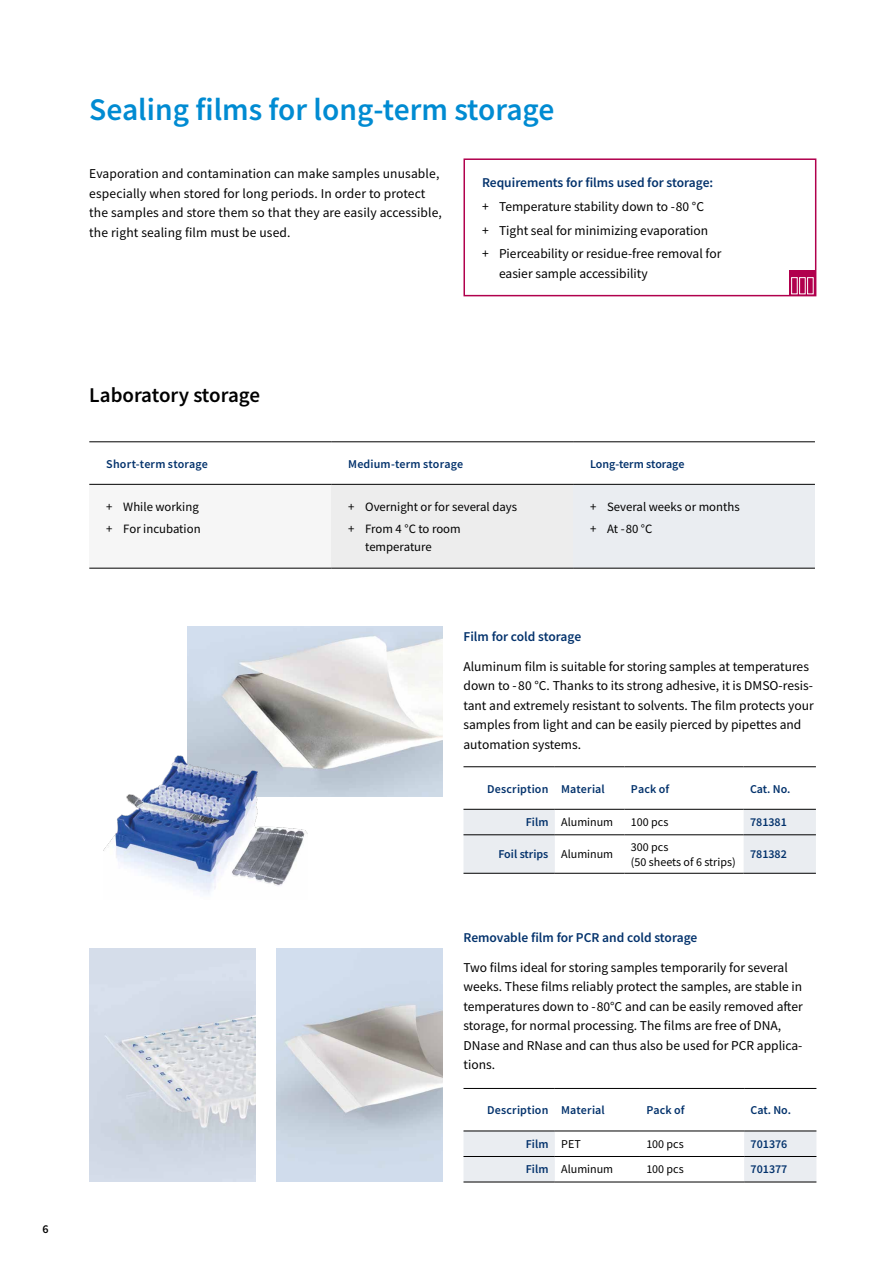
<style>
.page{position:relative;width:893px;height:1263px;background:#fff}
.page>*{position:absolute;margin:0;border:0;box-sizing:border-box;transform-origin:0 0}
.t1{font:600 31.5px "Source Sans Pro";color:#008bd2}
.t2{font:600 21px "Source Sans Pro";color:#000}
.t3{font:13.5px/19.5px "Source Sans Pro";color:#000}
.t4{font:600 13.5px "Source Sans Pro";color:#03326c}
.t5{font:12.75px/22.2px "Source Sans Pro";color:#000}
.t6{font:600 12px "Source Sans Pro";letter-spacing:.01em;color:#03326c}
.t7{font:12px/15px "Source Sans Pro";color:#000}
.t8{font:600 12px "Source Sans Pro";color:#000}
.s1{font-weight:600;color:#03326c}
.s2{font-weight:400;color:#000}
</style>
<div class="page">
<svg style="left:89px;top:442px;width:726px;height:42px"></svg>
<div style="left:89px;top:484px;width:242px;height:84px;background:#f6f6f6"></div>
<div style="left:331px;top:484px;width:242px;height:84px;background:#ededed"></div>
<div style="left:573px;top:484px;width:242px;height:84px;background:#eaedf1"></div>
<hr style="left:89px;top:568px;width:242px;height:1px;background:#000">
<hr style="left:331px;top:568px;width:242px;height:1px;background:#000">
<hr style="left:573px;top:568px;width:242px;height:1px;background:#000">
<hr style="left:89px;top:441px;width:242px;height:1px;background:#000">
<hr style="left:331px;top:441px;width:242px;height:1px;background:#000">
<hr style="left:573px;top:441px;width:242px;height:1px;background:#000">
<hr style="left:89px;top:484px;width:242px;height:1px;background:#000">
<hr style="left:331px;top:484px;width:242px;height:1px;background:#000">
<hr style="left:573px;top:484px;width:242px;height:1px;background:#000">
<div style="left:463px;top:158px;width:353px;height:138px;border:2px solid #b1004d"></div>
<div style="left:790px;top:270px;width:25px;height:25px;background:#b1004d"></div>
<div style="left:791px;top:277px;width:7px;height:17px;border:1px solid #fff"></div>
<div style="left:799px;top:277px;width:7px;height:17px;border:1px solid #fff"></div>
<div style="left:807px;top:277px;width:7px;height:17px;border:1px solid #fff"></div>
<svg style="left:463px;top:810px;width:353px;height:63px"></svg>
<hr style="left:463px;top:834px;width:92px;height:1px;background:#000">
<hr style="left:555px;top:834px;width:70px;height:1px;background:#000">
<hr style="left:625px;top:834px;width:119px;height:1px;background:#000">
<hr style="left:744px;top:834px;width:72px;height:1px;background:#000">
<hr style="left:463px;top:873px;width:92px;height:1px;background:#000">
<hr style="left:555px;top:873px;width:70px;height:1px;background:#000">
<hr style="left:625px;top:873px;width:119px;height:1px;background:#000">
<hr style="left:744px;top:873px;width:72px;height:1px;background:#000">
<hr style="left:463px;top:766px;width:92px;height:1px;background:#000">
<hr style="left:555px;top:766px;width:70px;height:1px;background:#000">
<hr style="left:625px;top:766px;width:119px;height:1px;background:#000">
<hr style="left:744px;top:766px;width:72px;height:1px;background:#000">
<hr style="left:463px;top:809px;width:92px;height:1px;background:#000">
<hr style="left:555px;top:809px;width:70px;height:1px;background:#000">
<hr style="left:625px;top:809px;width:119px;height:1px;background:#000">
<hr style="left:744px;top:809px;width:72px;height:1px;background:#000">
<img style="left:188px;top:627px;width:255px;height:170px">
<img style="left:103px;top:744px;width:204px;height:150px">
<svg style="left:463px;top:1132px;width:353px;height:50px"></svg>
<hr style="left:463px;top:1156px;width:92px;height:1px;background:#000">
<hr style="left:555px;top:1156px;width:85px;height:1px;background:#000">
<hr style="left:640px;top:1156px;width:104px;height:1px;background:#000">
<hr style="left:744px;top:1156px;width:72px;height:1px;background:#000">
<hr style="left:463px;top:1182px;width:92px;height:1px;background:#000">
<hr style="left:555px;top:1182px;width:85px;height:1px;background:#000">
<hr style="left:640px;top:1182px;width:104px;height:1px;background:#000">
<hr style="left:744px;top:1182px;width:72px;height:1px;background:#000">
<hr style="left:463px;top:1088px;width:92px;height:1px;background:#000">
<hr style="left:555px;top:1088px;width:85px;height:1px;background:#000">
<hr style="left:640px;top:1088px;width:104px;height:1px;background:#000">
<hr style="left:744px;top:1088px;width:72px;height:1px;background:#000">
<hr style="left:463px;top:1131px;width:92px;height:1px;background:#000">
<hr style="left:555px;top:1131px;width:85px;height:1px;background:#000">
<hr style="left:640px;top:1131px;width:104px;height:1px;background:#000">
<hr style="left:744px;top:1131px;width:72px;height:1px;background:#000">
<img style="left:89px;top:948px;width:166px;height:234px">
<img style="left:276px;top:948px;width:166px;height:234px">
<h1 class="t1" style="left:89px;top:89px;width:467px">Sealing films for long-term storage</h1>
<p class="t3" style="left:89px;top:164px;width:354px">Evaporation and contamination can make samples unusable, especially when stored for long periods. In order to protect the samples and store them so that they are easily accessible, the right sealing film must be used.</p>
<p class="t4" style="left:482px;top:174px;width:233px">Requirements for films used for storage:</p>
<p class="t3" style="left:482px;top:194px;width:241px;line-height:23.7px">+ Temperature stability down to -80 °C<br>+ Tight seal for minimizing evaporation<br>+ Pierceability or residue-free removal for</p>
<p class="t3" style="left:499px;top:263px;width:150px">easier sample accessibility</p>
<p class="t8" style="left:43px;top:1221px;width:8px">6</p>
<h2 class="t2" style="left:89px;top:381px;width:172px">Laboratory storage</h2>
<p class="t6" style="left:106px;top:456px;width:103px">Short-term storage</p>
<p class="t6" style="left:348px;top:456px;width:116px">Medium-term storage</p>
<p class="t6" style="left:590px;top:456px;width:96px">Long-term storage</p>
<p class="t5" style="left:106px;top:495px;width:96px">+ While working + For incubation</p>
<p class="t5" style="left:348px;top:495px;width:170px">+ Overnight or for several days + From 4 °C to room</p>
<p class="t5" style="left:365px;top:536px;width:68px">temperature</p>
<p class="t5" style="left:590px;top:495px;width:151px">+ Several weeks or months + At -80 °C</p>
<p class="t4" style="left:463px;top:627px;width:119px">Film for cold storage</p>
<p class="t3" style="left:463px;top:656px;width:352px">Aluminum film is suitable for storing samples at temperatures down to - 80 °C. Thanks to its strong adhesive, it is DMSO-resis&shy;tant and extremely resistant to solvents. The film protects your samples from light and can be easily pierced by pipettes and automation systems.</p>
<p class="t6" style="left:487px;top:781px;width:119px">Description Material</p>
<p class="t6" style="left:631px;top:781px;width:40px">Pack of</p>
<p class="t6" style="left:750px;top:781px;width:42px">Cat. No.</p>
<p class="t7" style="left:526px;top:814px;width:89px"><span class="s1">Film</span> Aluminum</p>
<p class="t7" style="left:631px;top:814px;width:39px">100 pcs</p>
<p class="t6" style="left:750px;top:814px;width:38px">781381</p>
<p class="t6" style="left:498px;top:846px;width:116px">Foil strips <span class="s2">Aluminum</span></p>
<p class="t7" style="left:631px;top:839px;width:106px">300 pcs<br>(50 sheets of 6 strips)</p>
<p class="t6" style="left:750px;top:846px;width:38px">781382</p>
<p class="t4" style="left:463px;top:928px;width:235px">Removable film for PCR and cold storage</p>
<p class="t3" style="left:463px;top:957px;width:341px">Two films ideal for storing samples temporarily for several weeks. These films reliably protect the samples, are stable in temperatures down to -80°C and can be easily removed after storage, for normal processing. The films are free of DNA, DNase and RNase and can thus also be used for PCR applica&shy;tions.</p>
<p class="t6" style="left:487px;top:1102px;width:119px">Description Material</p>
<p class="t6" style="left:646px;top:1102px;width:40px">Pack of</p>
<p class="t6" style="left:750px;top:1102px;width:42px">Cat. No.</p>
<p class="t6" style="left:526px;top:1136px;width:56px">Film <span class="s2">PET</span></p>
<p class="t7" style="left:646px;top:1136px;width:39px">100 pcs</p>
<p class="t6" style="left:750px;top:1136px;width:38px">701376</p>
<p class="t7" style="left:526px;top:1162px;width:89px"><span class="s1">Film</span> Aluminum</p>
<p class="t7" style="left:646px;top:1162px;width:39px">100 pcs</p>
<p class="t6" style="left:750px;top:1161px;width:38px">701377</p>
</div>
